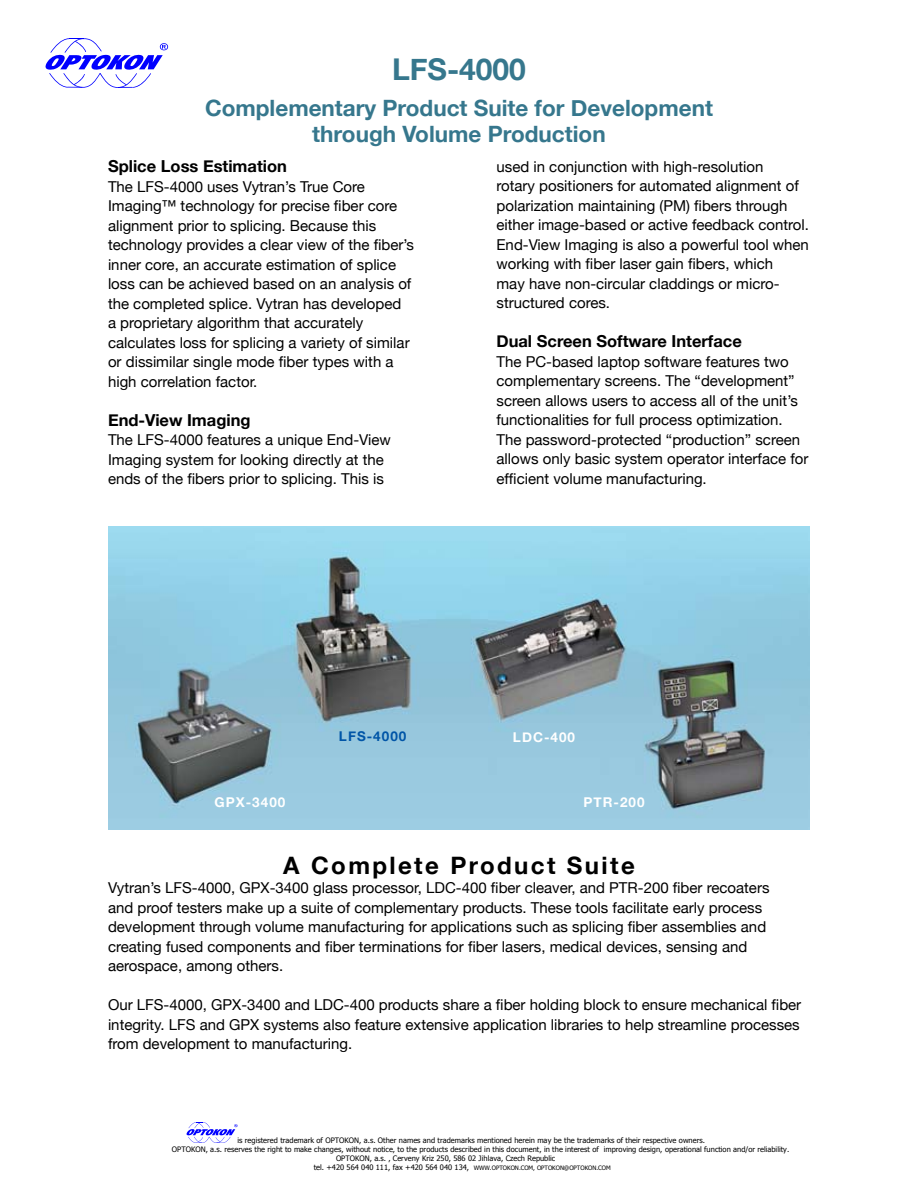
<style>
.page{position:relative;width:918px;height:1188px;background:#fff}
.page>*{position:absolute;margin:0;border:0;box-sizing:border-box;transform-origin:0 0}
.t1{font:700 30px "Helvetica Neue";color:#36778d}
.t2{font:700 24px "Helvetica Neue";letter-spacing:.1em;color:#000}
.t3{font:700 22.5px/25.5px "Helvetica Neue";color:#36778d;text-align:center}
.t4{font:700 16.5px "Helvetica Neue";color:#000}
.t5{font:15px/19.5px "Helvetica Neue";color:#000}
.t6{font:700 13.5px "Helvetica Neue";letter-spacing:.075em;color:#fff}
.t7{font:700 13.5px "Helvetica Neue";letter-spacing:.075em;color:#0055a7}
.t8{font:7.5px "Tahoma";color:#000}
.s1{font-size:6px}
</style>
<div class="page">
<img style="left:108px;top:526px;width:702px;height:303px">
<svg style="left:46px;top:38px;width:122px;height:50px"></svg>
<svg style="left:187px;top:1122px;width:51px;height:21px"></svg>
<h1 class="t1" style="left:392px;top:51px;width:135px">LFS-4000</h1>
<h3 class="t3" style="left:205px;top:95px;width:509px">Complementary Product Suite for Development through Volume Production</h3>
<p class="t4" style="left:108px;top:156px;width:180px">Splice Loss Estimation</p>
<p class="t5" style="left:108px;top:176px;width:308px">The LFS-4000 uses Vytran’s True Core Imaging™ technology for precise fiber core alignment prior to splicing. Because this technology provides a clear view of the fiber’s inner core, an accurate estimation of splice loss can be achieved based on an analysis of the completed splice. Vytran has developed<br>a proprietary algorithm that accurately calculates loss for splicing a variety of similar or dissimilar single mode fiber types with a high correlation factor.</p>
<p class="t4" style="left:108px;top:409px;width:144px">End-View Imaging</p>
<p class="t5" style="left:108px;top:430px;width:284px">The LFS-4000 features a unique End-View<br>Imaging system for looking directly at the ends of the fibers prior to splicing. This is</p>
<p class="t5" style="left:496px;top:157px;width:314px">used in conjunction with high-resolution<br>rotary positioners for automated alignment of polarization maintaining (PM) fibers through either image-based or active feedback control.<br>End-View Imaging is also a powerful tool when working with fiber laser gain fibers, which<br>may have non-circular claddings or micro&shy;structured cores.</p>
<p class="t4" style="left:496px;top:331px;width:247px">Dual Screen Software Interface</p>
<p class="t5" style="left:496px;top:351px;width:313px">The PC-based laptop software features two complementary screens. The “development” screen allows users to access all of the unit’s functionalities for full process optimization.<br>The password-protected “production” screen allows only basic system operator interface for efficient volume manufacturing.</p>
<p class="t6" style="left:214px;top:793px;width:72px">GPX-3400</p>
<p class="t7" style="left:339px;top:727px;width:69px">LFS-4000</p>
<p class="t6" style="left:513px;top:729px;width:64px">LDC-400</p>
<p class="t6" style="left:583px;top:793px;width:63px">PTR-200</p>
<h2 class="t2" style="left:283px;top:850px;width:353px">A Complete Product Suite</h2>
<p class="t5" style="left:108px;top:878px;width:663px">Vytran’s LFS-4000, GPX-3400 glass processor, LDC-400 fiber cleaver, and PTR-200 fiber recoaters and proof testers make up a suite of complementary products. These tools facilitate early process development through volume manufacturing for applications such as splicing fiber assemblies and creating fused components and fiber terminations for fiber lasers, medical devices, sensing and aerospace, among others.</p>
<p class="t5" style="left:108px;top:995px;width:695px;text-align:justify">Our LFS-4000, GPX-3400 and LDC-400 products share a fiber holding block to ensure mechanical fiber integrity. LFS and GPX systems also feature extensive application libraries to help streamline processes from development to manufacturing.</p>
<p class="t8" style="left:237px;top:1135px;width:469px">is registered trademark of OPTOKON, a.s. Other names and trademarks mentioned herein may be the trademarks of their respective owners.</p>
<p class="t8" style="left:172px;top:1144px;width:619px">OPTOKON, a.s. reserves the right to make changes, without notice, to the products described in this document, in the interest of improving design, operational function and/or reliability.</p>
<p class="t8" style="left:336px;top:1153px;width:221px">OPTOKON, a.s. , Cerveny Kriz 250, 586 02 Jihlava, Czech Republic</p>
<p class="t8" style="left:314px;top:1162px;width:298px">tel. +420 564 040 111, fax +420 564 040 134, <span class="s1">WWW.OPTOKON.COM, OPTOKON@OPTOKON.COM</span></p>
</div>
